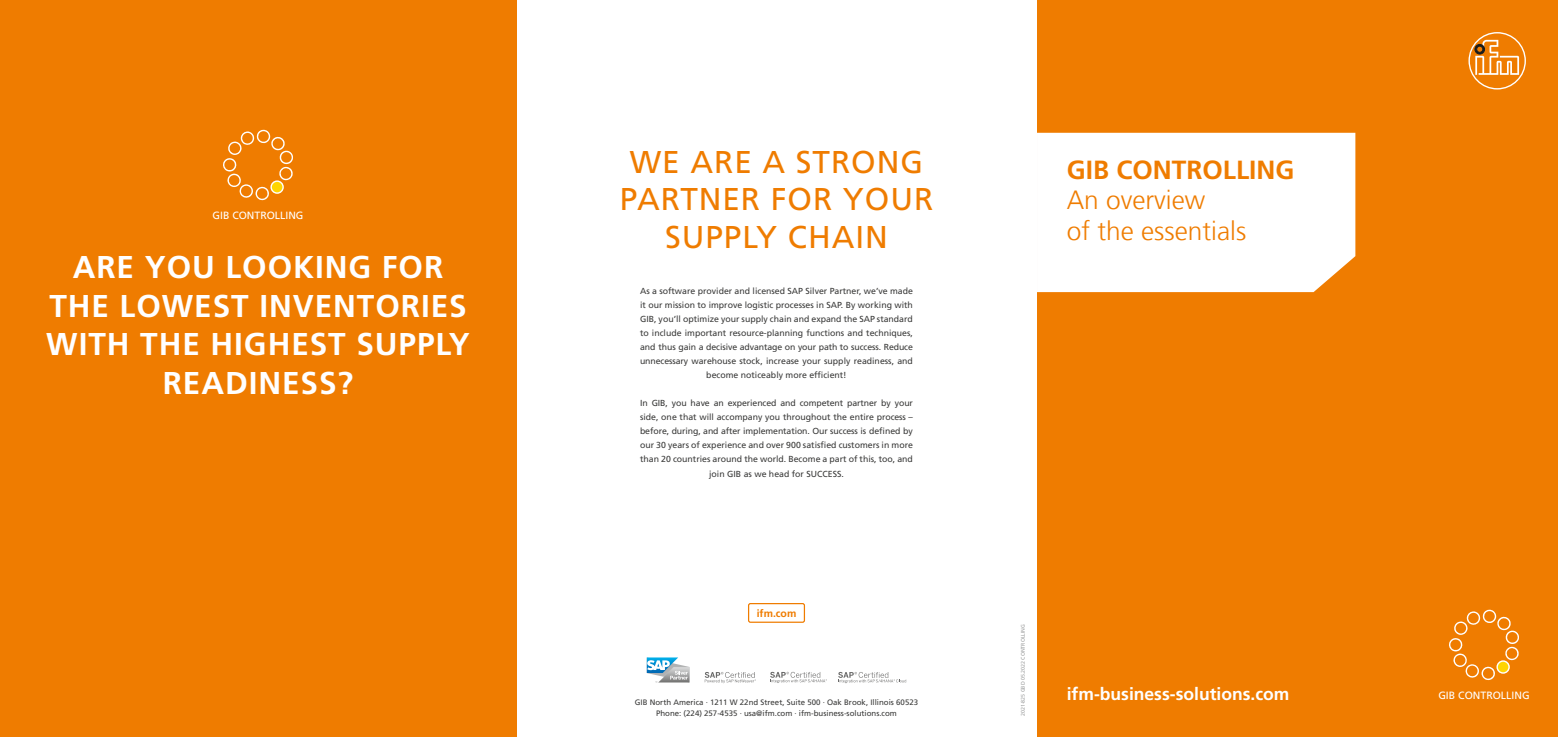
<style>
.page{position:relative;width:1558px;height:737px;background:#fff}
.page>*{position:absolute;margin:0;border:0;box-sizing:border-box;transform-origin:0 0}
.t1{font:700 31.5px/38.5px "Frutiger LT Com";letter-spacing:.03em;color:#fff;text-align:center}
.t2{font:31.5px/37.8px "Frutiger LT Com";letter-spacing:.03em;color:#ef7c00;text-align:center}
.t3{font:300 26.25px/30.6px "Frutiger LT Com";color:#ef7c00}
.t4{font:700 26.25px "Frutiger LT Com";color:#ef7c00}
.t5{font:700 17.5px "Frutiger LT Com";color:#fff}
.t6{font:10.5px "Frutiger LT Com";color:#fff}
.t7{font:700 10.5px "Frutiger LT Com";color:#ef7c00}
.t8{font:8.75px/14px "Frutiger LT Com";color:#3b3b3a;text-align:center}
.t9{font:7.88px/10.5px "Frutiger LT Com";color:#3b3b3a;text-align:center}
.t10{font:5.25px "Frutiger LT Com";color:#9c9d9d}
</style>
<div class="page">
<div style="left:0;top:0;width:516px;height:737px;background:#ef7c00"></div>
<div style="left:1037px;top:0;width:521px;height:737px;background:#ef7c00"></div>
<svg style="left:1468px;top:32px;width:58px;height:57px"></svg>
<div style="left:1037px;top:133px;width:318px;height:159px;background:#fff"></div>
<div style="left:748px;top:603px;width:57px;height:20px;border:1px solid #ef7c00;border-radius:2px"></div>
<svg style="left:647px;top:657px;width:42px;height:25px"></svg>
<svg style="left:705px;top:672px;width:51px;height:11px"></svg>
<svg style="left:770px;top:672px;width:57px;height:11px"></svg>
<svg style="left:838px;top:672px;width:68px;height:11px"></svg>
<svg style="left:1449px;top:609px;width:70px;height:71px"></svg>
<svg style="left:1497px;top:661px;width:12px;height:12px"></svg>
<div style="left:1496px;top:660px;width:13px;height:13px;border:1px solid #fff;border-radius:50%"></div>
<svg style="left:223px;top:129px;width:70px;height:71px"></svg>
<svg style="left:271px;top:181px;width:12px;height:12px"></svg>
<div style="left:270px;top:180px;width:14px;height:14px;border:1px solid #fff;border-radius:50%"></div>
<p class="t6" style="left:212px;top:209px;width:93px">GIB CONTROLLING</p>
<h1 class="t1" style="left:46px;top:248px;width:425px">ARE YOU LOOKING FOR<br>THE LOWEST INVENTORIES<br>WITH THE HIGHEST SUPPLY<br>READINESS?</h1>
<h1 class="t2" style="left:620px;top:143px;width:315px">WE ARE A STRONG<br>PARTNER FOR YOUR<br>SUPPLY CHAIN</h1>
<p class="t8" style="left:640px;top:284px;width:274px">As a software provider and licensed SAP Silver Partner, we’ve made it our mission to improve logistic processes in SAP. By working with GIB, you’ll optimize your supply chain and expand the SAP standard to include important resource-planning functions and techniques, and thus gain a decisive advantage on your path to success. Reduce unnecessary warehouse stock, increase your supply readiness, and become noticeably more efficient!</p>
<p class="t8" style="left:640px;top:396px;width:274px">In GIB, you have an experienced and competent partner by your side, one that will accompany you throughout the entire process – before, during, and after implementation. Our success is defined by our 30 years of experience and over 900 satisfied customers in more than 20 countries around the world. Become a part of this, too, and join GIB as we head for SUCCESS.</p>
<p class="t7" style="left:757px;top:607px;width:41px">ifm.com</p>
<p class="t9" style="left:635px;top:697px;width:285px">GIB North America · 1211 W 22nd Street, Suite 500 · Oak Brook, Illinois 60523<br>Phone: (224) 257-4535 · usa@ifm.com · ifm-business-solutions.com</p>
<h2 class="t4" style="left:1067px;top:154px;width:229px">GIB CONTROLLING</h2>
<h2 class="t3" style="left:1067px;top:185px;width:181px">An overview<br>of the essentials</h2>
<p class="t10" style="left:1020px;top:716px;width:93px;rotate:-90deg">2021-825 GBD 05.2022 CONTROLLING</p>
<h3 class="t5" style="left:1067px;top:683px;width:224px">ifm-business-solutions.com</h3>
<p class="t6" style="left:1438px;top:689px;width:93px">GIB CONTROLLING</p>
</div>
